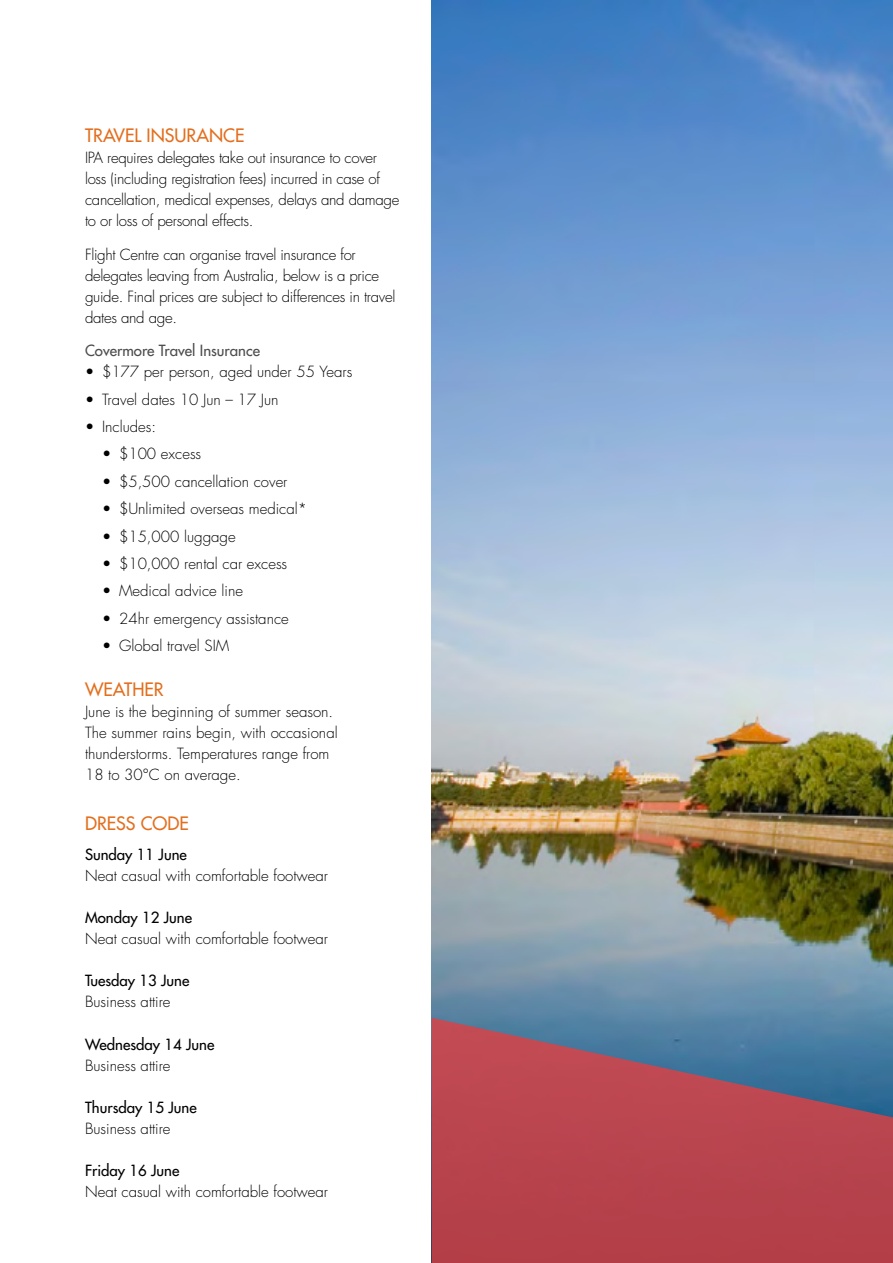
<style>
.page{position:relative;width:893px;height:1263px;background:#fff}
.page>*{position:absolute;margin:0;border:0;box-sizing:border-box;transform-origin:0 0}
.t1{font:18px "Futura";color:#e36f1e}
.t2{font:300 15px/21px "Futura";color:#000}
.t3{font:300 15px/21px "Futura";letter-spacing:-.02em;color:#000}
.t4{font:15px "Futura";color:#000}
.t5{font:15px "Futura";color:#4d4d4f}
</style>
<div class="page">
<img style="left:432px;top:0;width:461px;height:1018px">
<svg style="left:432px;top:1018px;width:461px;height:245px;background:#a04e5d"></svg>
<p class="t1" style="left:85px;top:123px;width:161px">TRAVEL INSURANCE</p>
<p class="t3" style="left:85px;top:147px;width:316px">IPA requires delegates take out insurance to cover loss (including registration fees) incurred in case of cancellation, medical expenses, delays and damage to or loss of personal effects.</p>
<p class="t3" style="left:85px;top:244px;width:312px">Flight Centre can organise travel insurance for delegates leaving from Australia, below is a price guide. Final prices are subject to differences in travel dates and age.</p>
<p class="t5" style="left:85px;top:341px;width:176px">Covermore Travel Insurance</p>
<p class="t2" style="left:85px;top:362px;width:269px">• $177 per person, aged under 55 Years</p>
<p class="t2" style="left:85px;top:389px;width:195px">• Travel dates 10 Jun – 17 Jun</p>
<p class="t2" style="left:85px;top:416px;width:73px">• Includes:</p>
<p class="t2" style="left:102px;top:444px;width:101px">• $100 excess</p>
<p class="t2" style="left:102px;top:471px;width:187px">• $5,500 cancellation cover</p>
<p class="t2" style="left:102px;top:499px;width:207px">• $Unlimited overseas medical*</p>
<p class="t2" style="left:102px;top:526px;width:135px">• $15,000 luggage</p>
<p class="t2" style="left:102px;top:553px;width:187px">• $10,000 rental car excess</p>
<p class="t2" style="left:102px;top:581px;width:142px">• Medical advice line</p>
<p class="t2" style="left:102px;top:608px;width:188px">• 24hr emergency assistance</p>
<p class="t2" style="left:102px;top:635px;width:129px">• Global travel SIM</p>
<p class="t1" style="left:85px;top:677px;width:80px">WEATHER</p>
<p class="t2" style="left:85px;top:701px;width:254px">June is the beginning of summer season.<br>The summer rains begin, with occasional thunderstorms. Temperatures range from 18 to 30°C on average.</p>
<p class="t1" style="left:85px;top:812px;width:105px">DRESS CODE</p>
<p class="t4" style="left:85px;top:844px;width:103px">Sunday 11 June</p>
<p class="t2" style="left:85px;top:865px;width:245px">Neat casual with comfortable footwear</p>
<p class="t4" style="left:85px;top:908px;width:108px">Monday 12 June</p>
<p class="t2" style="left:85px;top:928px;width:245px">Neat casual with comfortable footwear</p>
<p class="t4" style="left:85px;top:971px;width:106px">Tuesday 13 June</p>
<p class="t2" style="left:85px;top:992px;width:87px">Business attire</p>
<p class="t4" style="left:85px;top:1034px;width:131px">Wednesday 14 June</p>
<p class="t2" style="left:85px;top:1055px;width:87px">Business attire</p>
<p class="t4" style="left:85px;top:1097px;width:113px">Thursday 15 June</p>
<p class="t2" style="left:85px;top:1118px;width:87px">Business attire</p>
<p class="t4" style="left:85px;top:1161px;width:96px">Friday 16 June</p>
<p class="t2" style="left:85px;top:1181px;width:245px">Neat casual with comfortable footwear</p>
</div>
